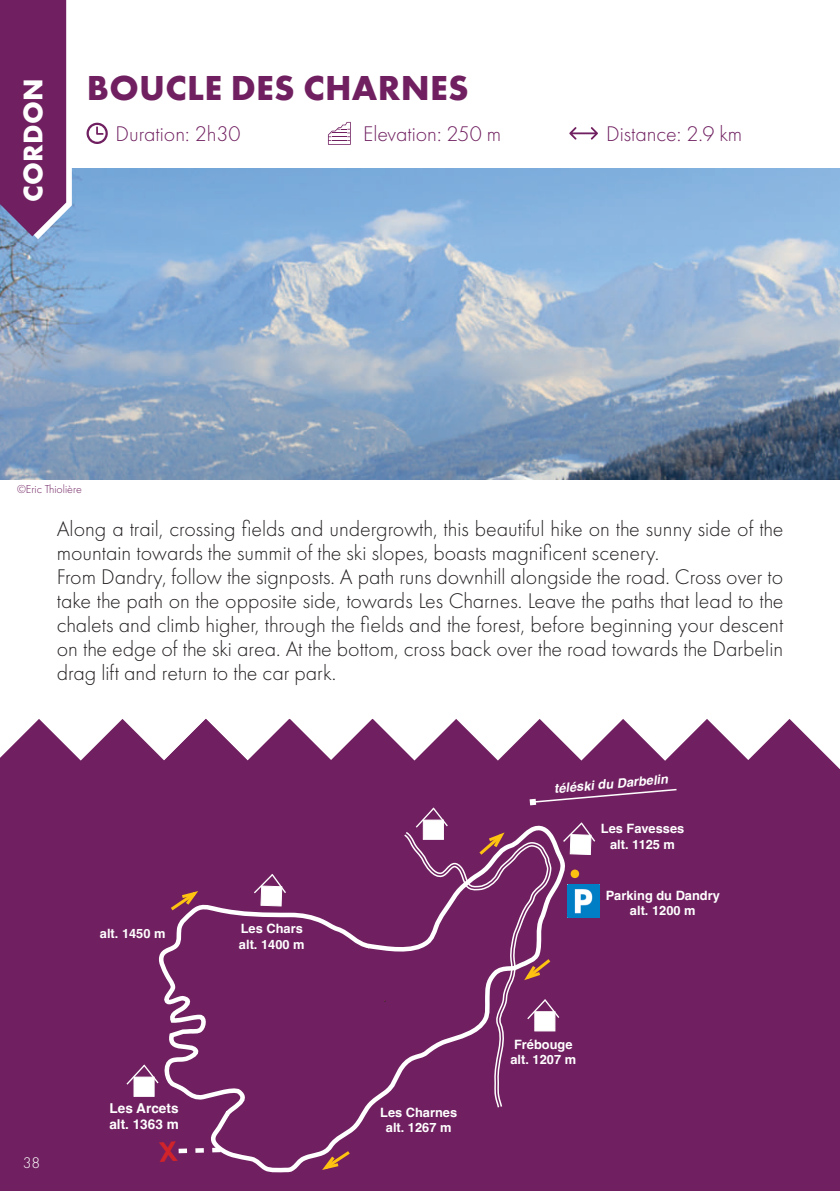
<style>
.page{position:relative;width:840px;height:1191px;background:#fff}
.page>*{position:absolute;margin:0;border:0;box-sizing:border-box;transform-origin:0 0}
.t1{font:700 36px "Futura PT";letter-spacing:.01em;color:#702060}
.t2{font:700 28px "Futura PT";letter-spacing:.01em;color:#fff}
.t3{font:300 22px/24px "Futura PT";color:#231f20}
.t4{font:300 22px "Futura PT";color:#702060}
.t5{font:300 16px "Futura PT";color:#fff}
.t6{font:700 13.6px/16.2px "Helvetica";color:#fff}
.t7{font:700 12.8px/15.4px "Helvetica";color:#fff;text-align:center}
.t8{font:italic 700 12.8px "Helvetica";color:#fff}
.t9{font:300 12px "Futura PT";color:#702060}
</style>
<div class="page">
<img style="left:0;top:169px;width:839px;height:310px">
<svg style="left:0;top:719px;width:155px;height:472px;background:#854177"></svg>
<svg style="left:155px;top:719px;width:684px;height:472px;fill:#702060"></svg>
<svg style="left:328px;top:122px;width:22px;height:23px"></svg>
<svg style="left:569px;top:127px;width:28px;height:13px"></svg>
<svg style="left:86px;top:123px;width:22px;height:21px"></svg>
<div style="left:31px;top:765px;width:768px;height:426px;background:#702060"></div>
<svg style="left:565px;top:822px;width:31px;height:33px"></svg>
<div style="left:134px;top:1076px;width:20px;height:20px;background:#fff"></div>
<svg style="left:126px;top:1064px;width:26px;height:22px"></svg>
<svg style="left:417px;top:807px;width:31px;height:18px"></svg>
<svg style="left:570px;top:869px;width:9px;height:9px"></svg>
<img style="left:567px;top:885px;width:32px;height:32px">
<svg style="left:152px;top:825px;width:413px;height:348px"></svg>
<svg style="left:404px;top:830px;width:148px;height:320px"></svg>
<svg style="left:534px;top:788px;width:143px;height:15px"></svg>
<div style="left:529px;top:799px;width:7px;height:6px;background:#fff"></div>
<svg style="left:0;top:0;width:72px;height:239px;background:#7d3e76"></svg>
<div style="left:0;top:0;width:7px;height:204px;background:#702060"></div>
<svg style="left:158px;top:1141px;width:67px;height:20px"></svg>
<p class="t2" style="left:15px;top:202px;width:125px;rotate:-90deg">CORDON</p>
<h1 class="t1" style="left:87px;top:64px;width:383px">BOUCLE DES CHARNES</h1>
<p class="t4" style="left:115px;top:121px;width:127px">Duration: 2h30</p>
<p class="t4" style="left:363px;top:121px;width:139px">Elevation: 250 m</p>
<p class="t4" style="left:605px;top:121px;width:137px">Distance: 2.9 km</p>
<p class="t9" style="left:17px;top:482px;width:66px">©Eric Thiolière</p>
<p class="t3" style="left:57px;top:516px;width:727px">Along a trail, crossing fields and undergrowth, this beautiful hike on the sunny side of the mountain towards the summit of the ski slopes, boasts magnificent scenery.<br>From Dandry, follow the signposts. A path runs downhill alongside the road. Cross over to take the path on the opposite side, towards Les Charnes. Leave the paths that lead to the chalets and climb higher, through the fields and the forest, before beginning your descent on the edge of the ski area. At the bottom, cross back over the road towards the Darbelin drag lift and return to the car park.</p>
<p class="t8" style="left:553px;top:781px;width:116px;rotate:-5deg">téléski du Darbelin</p>
<p class="t7" style="left:600px;top:822px;width:85px">Les Favesses alt. 1125 m</p>
<p class="t7" style="left:100px;top:927px;width:67px">alt. 1450 m</p>
<p class="t7" style="left:239px;top:922px;width:67px;text-align:left">Les Chars alt. 1400 m</p>
<p class="t5" style="left:23px;top:1153px;width:19px">38</p>
<p class="t6" style="left:109px;top:1101px;width:71px">Les Arcets alt. 1363 m</p>
<p class="t7" style="left:380px;top:1106px;width:78px">Les Charnes alt. 1267 m</p>
<p class="t7" style="left:605px;top:889px;width:116px">Parking du Dandry alt. 1200 m</p>
<p class="t7" style="left:510px;top:1037px;width:67px;text-align:left">Frébouge alt. 1207 m</p>
</div>
